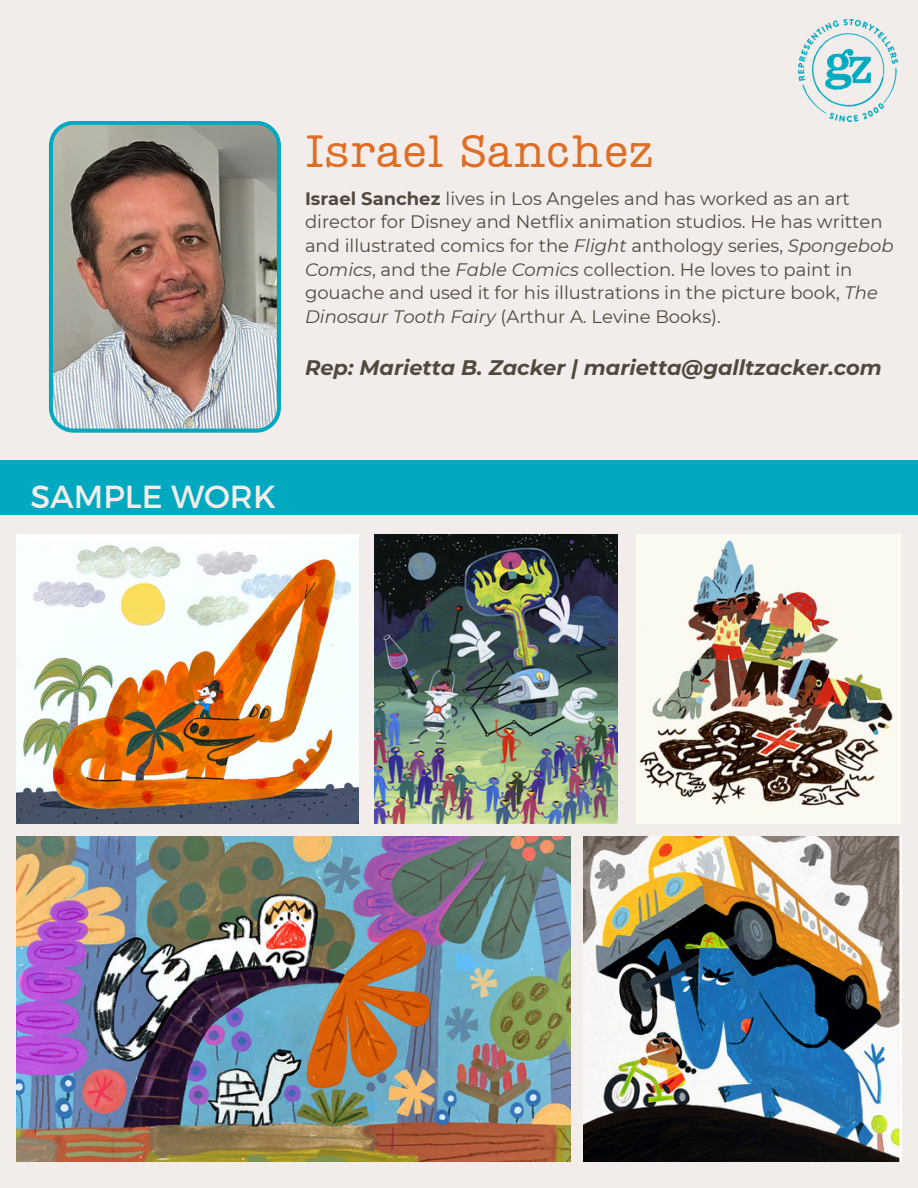
<style>
.page{position:relative;width:918px;height:1188px;background:#f2edea}
.page>*{position:absolute;margin:0;border:0;box-sizing:border-box;transform-origin:0 0}
.t1{font:45.6px "Lumios TW New";color:#de6e26}
.t2{font:31.95px "Montserrat";color:#f2edea}
.t3{font:italic 700 21px "Montserrat";color:#51493f}
.t4{font:18px/23.7px "Montserrat";color:#51493f}
.s1{font-weight:700}
.s2{font-style:italic}
</style>
<div class="page">
<img style="left:49px;top:121px;width:232px;height:311px">
<img style="left:374px;top:535px;width:243px;height:289px">
<img style="left:17px;top:535px;width:342px;height:289px">
<img style="left:798px;top:20px;width:99px;height:101px">
<div style="left:0;top:460px;width:918px;height:54px;background:#00a9c0"></div>
<img style="left:636px;top:535px;width:265px;height:289px">
<img style="left:17px;top:837px;width:553px;height:325px">
<img style="left:584px;top:837px;width:317px;height:325px">
<p class="t1" style="left:305px;top:120px;width:351px">Israel Sanchez</p>
<p class="t4" style="left:305px;top:187px;width:590px"><span class="s1">Israel Sanchez</span> lives in Los Angeles and has worked as an art director for Disney and Netflix animation studios. He has written and illustrated comics for the <span class="s2">Flight</span> anthology series, <span class="s2">Spongebob Comics</span>, and the <span class="s2">Fable Comics</span> collection. He loves to paint in gouache and used it for his illustrations in the picture book, <span class="s2">The Dinosaur Tooth Fairy</span> (Arthur A. Levine Books).</p>
<p class="t3" style="left:305px;top:354px;width:578px">Rep: Marietta B. Zacker | marietta@galltzacker.com</p>
<p class="t2" style="left:30px;top:476px;width:247px">SAMPLE WORK</p>
</div>
